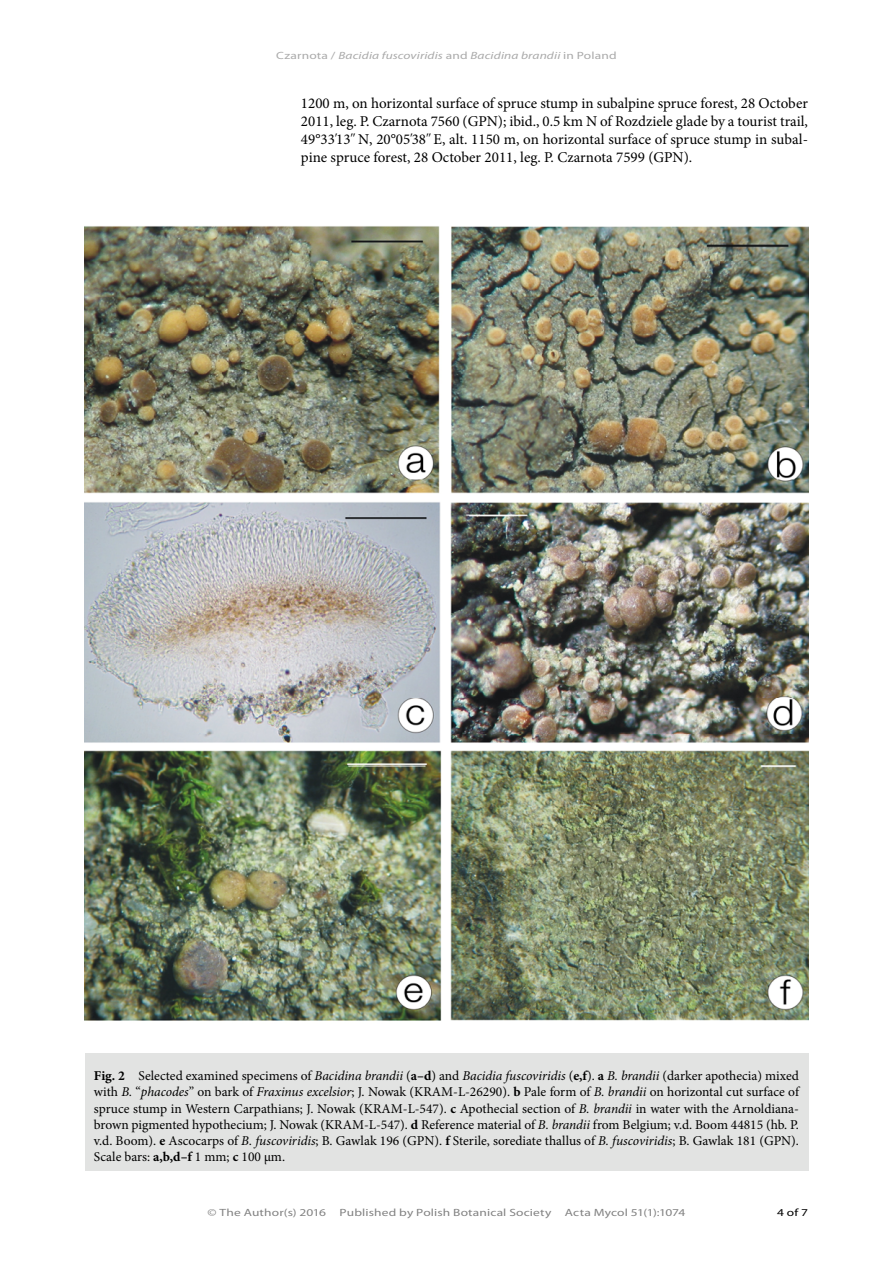
<style>
.page{position:relative;width:893px;height:1263px;background:#fff}
.page>*{position:absolute;margin:0;border:0;box-sizing:border-box;transform-origin:0 0}
.Body_text___top_marg{font:15px/18px "Minion Pro";color:#000;text-align:justify}
.t1{font:13.5px/16.2px "Minion Pro";color:#000;text-align:justify}
.t2{font:10.5px "Myriad Pro";letter-spacing:.01em;color:#828282;scale:1.28 1}
.t3{font:italic 10.5px "Myriad Pro";letter-spacing:.01em;color:#aaa;scale:1.28 1}
.t4{font:10.5px "Myriad Pro";color:#000;scale:1.28 1}
.s1{font-style:normal}
.s2{font-style:italic}
.s3{font-weight:700}
</style>
<div class="page">
<img style="left:85px;top:226px;width:723px;height:795px">
<div style="left:85px;top:1053px;width:723px;height:117px;background:#e2e3e2"></div>
<p class="t3" style="left:276px;top:49px;width:268px"><span class="s1">Czarnota /</span> Bacidia fuscoviridis <span class="s1">and</span> Bacidina brandii <span class="s1">in Poland</span></p>
<p class="Body_text___top_marg" style="left:301px;top:94px;width:508px">1200 m, on horizontal surface of spruce stump in subalpine spruce forest, 28 October 2011, leg. P. Czarnota 7560 (GPN); ibid., 0.5 km N of Rozdziele glade by a tourist trail, 49°33<span class="s2">'</span>13<span class="s2">"</span> N, 20°05<span class="s2">'</span>38<span class="s2">"</span> E, alt. 1150 m, on horizontal surface of spruce stump in subal&shy;pine spruce forest, 28 October 2011, leg. P. Czarnota 7599 (GPN).</p>
<p class="t1" style="left:94px;top:1068px;width:707px"><span class="s3">Fig. 2</span> Selected examined specimens of <span class="s2">Bacidina brandii</span> (<span class="s3">a–d</span>) and <span class="s2">Bacidia fuscoviridis</span> (<span class="s3">e,f</span>). <span class="s3">a</span> <span class="s2">B. brandii</span> (darker apothecia) mixed with <span class="s2">B.</span> “<span class="s2">phacodes</span>” on bark of <span class="s2">Fraxinus excelsior</span>; J. Nowak (KRAM-L-26290). <span class="s3">b</span> Pale form of <span class="s2">B. brandii</span> on horizontal cut surface of spruce stump in Western Carpathians; J. Nowak (KRAM-L-547). <span class="s3">c</span> Apothecial section of <span class="s2">B. brandii</span> in water with the Arnoldiana&shy;brown pigmented hypothecium; J. Nowak (KRAM-L-547). <span class="s3">d</span> Reference material of <span class="s2">B. brandii</span> from Belgium; v.d. Boom 44815 (hb. P. v.d. Boom). <span class="s3">e</span> Ascocarps of <span class="s2">B. fuscoviridis</span>; B. Gawlak 196 (GPN). <span class="s3">f</span> Sterile, sorediate thallus of <span class="s2">B. fuscoviridis</span>; B. Gawlak 181 (GPN).<br>Scale bars: <span class="s3">a,b,d–f</span> 1 mm; <span class="s3">c</span> 100 µm.</p>
<p class="t2" style="left:208px;top:1205px;width:94px">© The Author(s) 2016</p>
<p class="t2" style="left:340px;top:1205px;width:167px">Published by Polish Botanical Society</p>
<p class="t2" style="left:565px;top:1205px;width:96px">Acta Mycol 51(1):1074</p>
<p class="t4" style="left:777px;top:1205px;width:26px">4 of 7</p>
</div>
